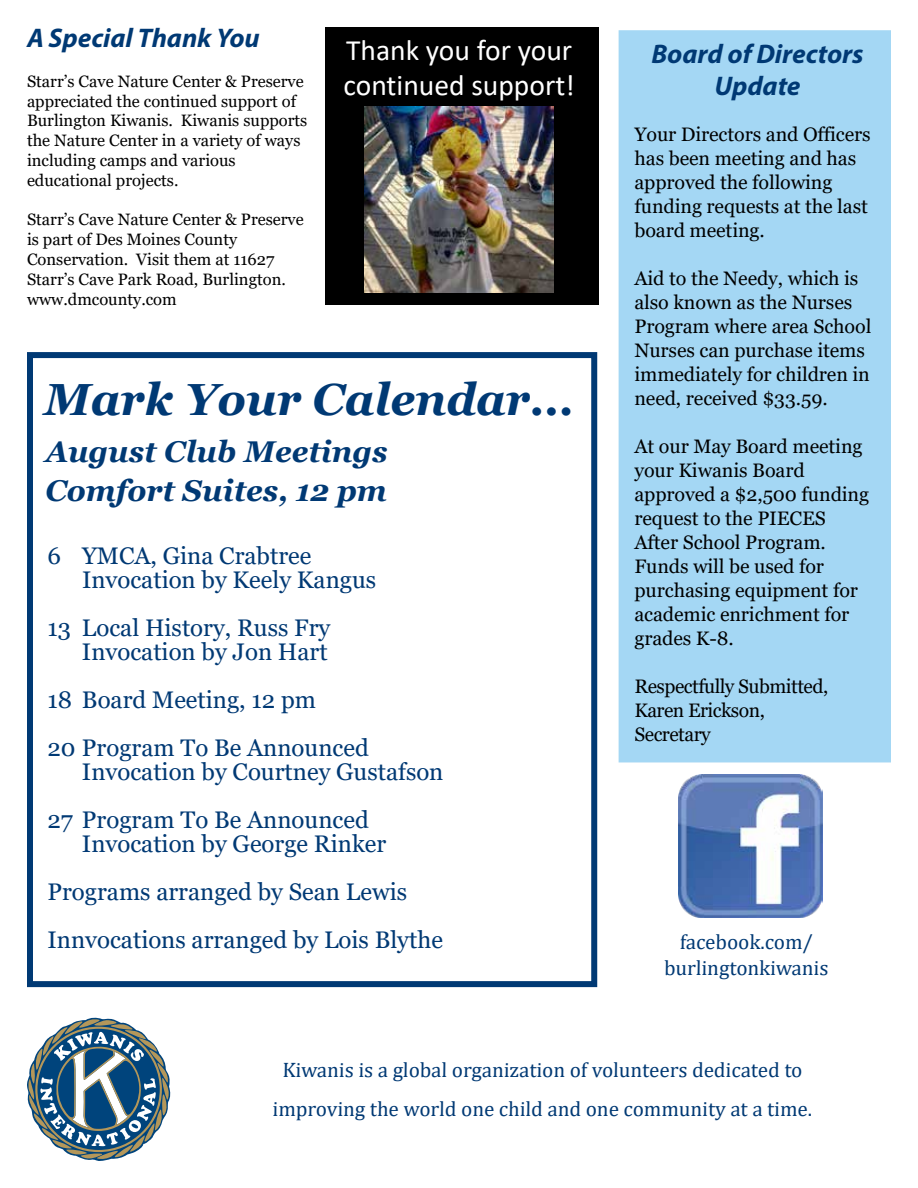
<style>
.page{position:relative;width:918px;height:1188px;background:#fff}
.page>*{position:absolute;margin:0;border:0;box-sizing:border-box;transform-origin:0 0}
.t1{font:italic 700 45px "Georgia";color:#003974}
.t2{font:italic 700 30px/39px "Georgia";color:#003974}
.t3{font:29.55px/35.5px "Calibri";color:#fff}
.t4{font:italic 700 27px/32.4px "Myriad Pro";color:#003974;text-align:center}
.t5{font:24px/48px "Georgia";color:#003974}
.t6{font:21px/39px "Cambria";color:#003974;text-align:center}
.t7{font:19.5px/24px "Georgia";color:#000}
.t8{font:19.5px/24px "Georgia";letter-spacing:-.02em;color:#000}
.t9{font:16.5px/19.8px "Georgia";color:#000}
</style>
<div class="page">
<div style="left:619px;top:30px;width:272px;height:732px;background:#a4d7f4"></div>
<div style="left:27px;top:352px;width:570px;height:635px;border:6px solid #003974"></div>
<svg style="left:27px;top:1018px;width:143px;height:143px"></svg>
<img style="left:679px;top:774px;width:143px;height:143px">
<div style="left:325px;top:27px;width:273px;height:278px;background:#000"></div>
<img style="left:365px;top:106px;width:188px;height:186px">
<h3 class="t4" style="left:27px;top:21px;width:235px">A Special Thank You</h3>
<p class="t9" style="left:27px;top:72px;width:282px">Starr’s Cave Nature Center &amp; Preserve appreciated the continued support of Burlington Kiwanis. Kiwanis supports the Nature Center in a variety of ways including camps and various educational projects.</p>
<p class="t9" style="left:27px;top:210px;width:278px">Starr’s Cave Nature Center &amp; Preserve is part of Des Moines County<br>Conservation. Visit them at 11627<br>Starr’s Cave Park Road, Burlington. www.dmcounty.com</p>
<h3 class="t3" style="left:344px;top:31px;width:233px">Thank you for your continued support!</h3>
<h1 class="t1" style="left:44px;top:371px;width:532px">Mark Your Calendar...</h1>
<h2 class="t2" style="left:45px;top:432px;width:344px">August Club Meetings<br>Comfort Suites, 12 pm</h2>
<p class="t5" style="left:82px;top:544px;width:296px;line-height:24px;text-indent:-34px">6 YMCA, Gina Crabtree<br>Invocation by Keely Kangus</p>
<p class="t5" style="left:47px;top:616px;width:284px;line-height:24px;text-align:right">13 Local History, Russ Fry<br>Invocation by Jon Hart</p>
<p class="t5" style="left:47px;top:676px;width:323px">18 Board Meeting, 12 pm<br>20 Program To Be Announced</p>
<p class="t5" style="left:47px;top:748px;width:398px;text-indent:34px">Invocation by Courtney Gustafson<br>27 Program To Be Announced</p>
<p class="t5" style="left:47px;top:820px;width:397px;text-indent:34px">Invocation by George Rinker<br>Programs arranged by Sean Lewis<br>Innvocations arranged by Lois Blythe</p>
<h3 class="t4" style="left:652px;top:37px;width:213px">Board of Directors<br>Update</h3>
<p class="t7" style="left:634px;top:123px;width:238px">Your Directors and Officers has been meeting and has approved the following funding requests at the last board meeting.</p>
<p class="t7" style="left:634px;top:267px;width:238px">Aid to the Needy, which is also known as the Nurses<br>Program where area School<br>Nurses can purchase items immediately for children in need, received $33.59.</p>
<p class="t7" style="left:634px;top:435px;width:237px">At our May Board meeting your Kiwanis Board approved a $2,500 funding request to the PIECES<br>After School Program.<br>Funds will be used for purchasing equipment for academic enrichment for grades K-8.</p>
<p class="t8" style="left:634px;top:675px;width:196px">Respectfully Submitted,<br>Karen Erickson,<br>Secretary</p>
<p class="t6" style="left:664px;top:929px;width:168px;line-height:25.5px">facebook.com/ burlingtonkiwanis</p>
<p class="t6" style="left:273px;top:1050px;width:543px">Kiwanis is a global organization of volunteers dedicated to improving the world one child and one community at a time.</p>
</div>
